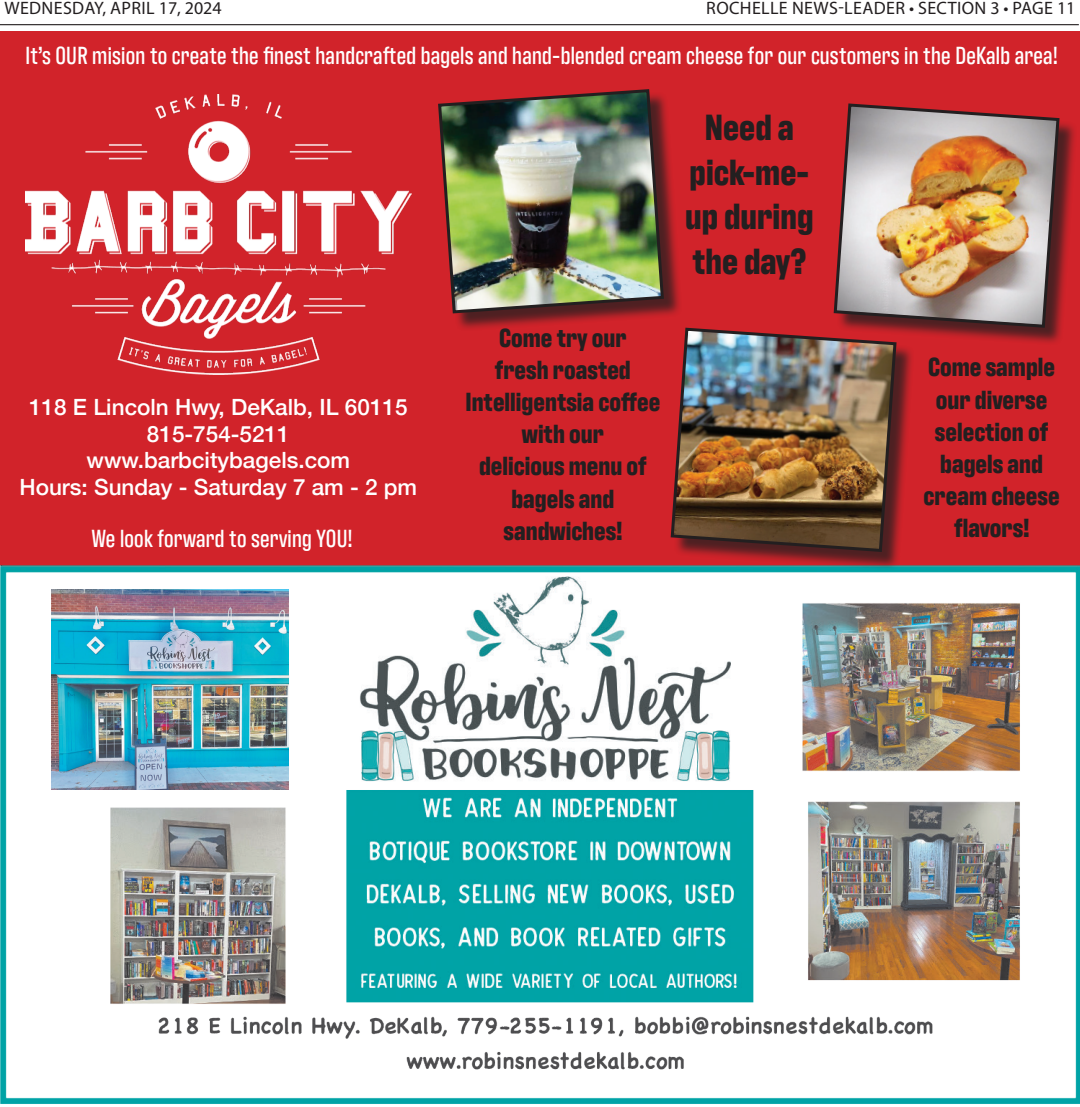
<style>
.page{position:relative;width:1080px;height:1107px;background:#fff}
.page>*{position:absolute;margin:0;border:0;box-sizing:border-box;transform-origin:0 0}
.t1{font:700 37.35px/44.7px "Antarctican Headline";color:#231f20;text-align:center}
.t2{font:700 26.85px/32.2px "Antarctican Headline";color:#231f20;text-align:center}
.t3{font:500 25.35px "Antarctican Headline";letter-spacing:.01em;color:#fff}
.t4{font:500 22.35px/26.8px "Helvetica Neue";color:#fff;text-align:center}
.t5{font:18px "Myriad Pro";letter-spacing:.02em;color:#231f20}
</style>
<div class="page">
<hr style="left:0;top:24px;width:1078px;height:1px;background:#231f20">
<img style="left:0;top:564px;width:1079px;height:540px">
<div style="left:0;top:31px;width:1079px;height:533px;background:#d1232a"></div>
<img style="left:25px;top:94px;width:386px;height:280px">
<div style="left:441px;top:92px;width:241px;height:239px;background:#231f20;opacity:.75"></div>
<img style="left:438px;top:89px;width:227px;height:226px">
<div style="left:836px;top:106px;width:241px;height:240px;background:#231f20;opacity:.75"></div>
<img style="left:833px;top:103px;width:228px;height:226px">
<div style="left:673px;top:330px;width:241px;height:240px;background:#231f20;opacity:.75"></div>
<img style="left:669px;top:326px;width:229px;height:228px">
<img style="left:52px;top:590px;width:236px;height:200px">
<p class="t5" style="left:4px;top:-4px;width:219px">WEDNESDAY, APRIL 17, 2024</p>
<p class="t5" style="left:706px;top:-4px;width:371px">ROCHELLE NEWS-LEADER • SECTION 3 • PAGE 11</p>
<p class="t3" style="left:25px;top:38px;width:1033px">It’s OUR mision to create the finest handcrafted bagels and hand-blended cream cheese for our customers in the DeKalb area!</p>
<p class="t4" style="left:19px;top:391px;width:399px">118 E Lincoln Hwy, DeKalb, IL 60115<br>815-754-5211 www.barbcitybagels.com<br>Hours: Sunday - Saturday 7 am - 2 pm</p>
<p class="t3" style="left:92px;top:521px;width:262px">We look forward to serving YOU!</p>
<p class="t2" style="left:465px;top:319px;width:196px">Come try our<br>fresh roasted<br>Intelligentsia coffee with our<br>delicious menu of bagels and sandwiches!</p>
<p class="t1" style="left:685px;top:102px;width:130px">Need a pick-me&shy;up during the day?</p>
<p class="t2" style="left:923px;top:349px;width:137px">Come sample our diverse selection of bagels and cream cheese flavors!</p>
</div>
